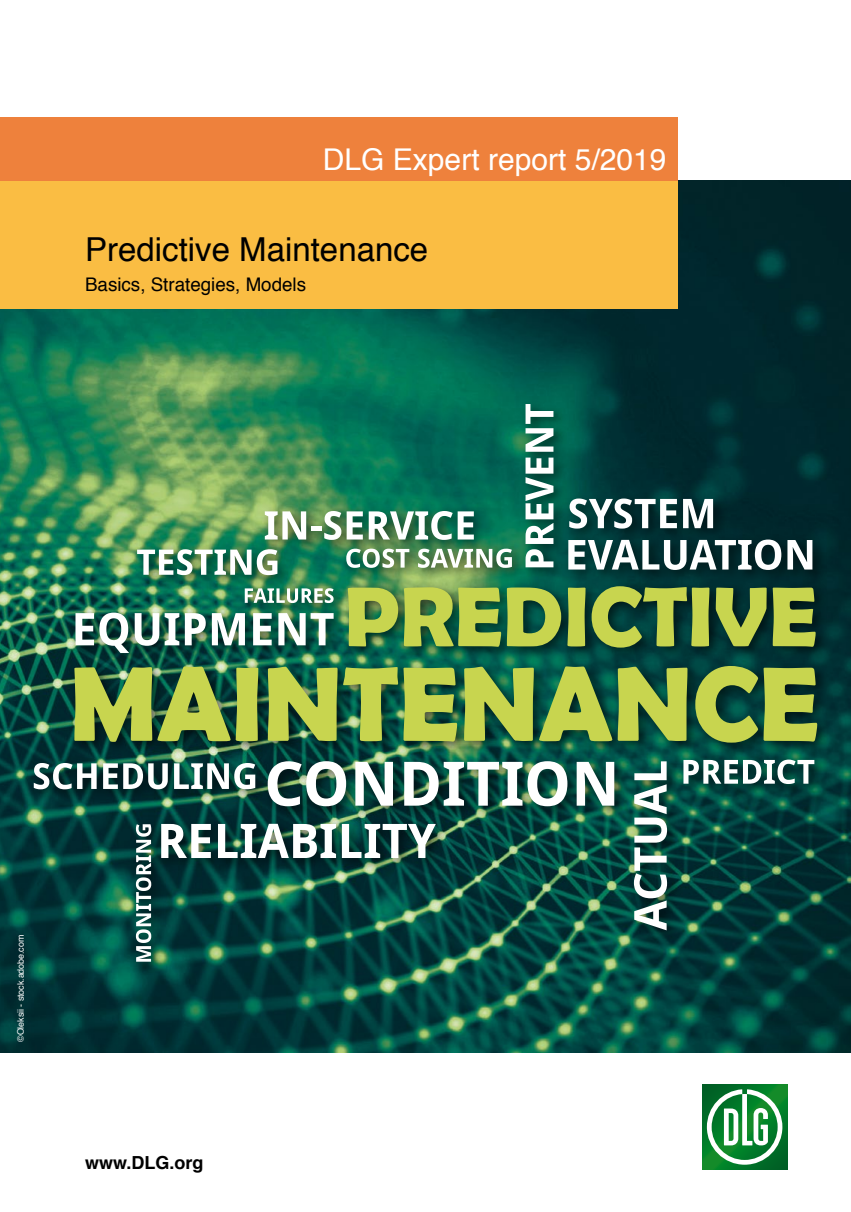
<style>
.page{position:relative;width:851px;height:1212px;background:#fff}
.page>*{position:absolute;margin:0;border:0;box-sizing:border-box;transform-origin:0 0}
.HEadlines_Titelseite{font:33px "Helvetica";color:#000}
.HEadlines_Titelseite-2{font:30px "Helvetica";color:#fff}
.HEadlines_Titelseite-3{font:18.75px "Helvetica";color:#000}
.t1{font:700 18px "Helvetica";color:#000}
.Foto{font:9px "Helvetica";letter-spacing:-.01em;color:#fff}
</style>
<div class="page">
<img style="left:0;top:181px;width:850px;height:871px">
<svg style="left:702px;top:1084px;width:85px;height:85px"></svg>
<svg style="left:706px;top:1089px;width:76px;height:76px"></svg>
<div style="left:0;top:117px;width:677px;height:64px;background:#ee813c"></div>
<div style="left:0;top:181px;width:677px;height:127px;background:#fabd43"></div>
<div style="left:29px;top:399px;width:801px;height:577px;background:#000;opacity:.6"></div>
<svg style="left:347px;top:588px;width:51px;height:58px;background:#94b14b"></svg>
<svg style="left:404px;top:587px;width:97px;height:60px;background:#95b149"></svg>
<svg style="left:507px;top:587px;width:54px;height:59px;background:#89a849"></svg>
<svg style="left:567px;top:588px;width:18px;height:58px"></svg>
<svg style="left:591px;top:586px;width:118px;height:62px;background:#6e8d43"></svg>
<svg style="left:715px;top:588px;width:51px;height:58px;background:#779041"></svg>
<svg style="left:772px;top:588px;width:43px;height:59px;background:#9a4"></svg>
<svg style="left:683px;top:759px;width:131px;height:25px"></svg>
<svg style="left:568px;top:539px;width:213px;height:31px"></svg>
<svg style="left:787px;top:540px;width:25px;height:29px"></svg>
<svg style="left:161px;top:824px;width:50px;height:34px"></svg>
<svg style="left:218px;top:824px;width:118px;height:34px"></svg>
<svg style="left:342px;top:824px;width:94px;height:34px"></svg>
<img style="left:74px;top:666px;width:156px;height:76px">
<svg style="left:236px;top:668px;width:22px;height:73px;background:#bfcd4d"></svg>
<svg style="left:268px;top:667px;width:69px;height:74px;background:#98b24b"></svg>
<svg style="left:343px;top:667px;width:114px;height:75px;background:#7ea14a"></svg>
<svg style="left:464px;top:667px;width:69px;height:74px;background:#95b34c"></svg>
<svg style="left:539px;top:666px;width:148px;height:75px;background:#7b9f49"></svg>
<svg style="left:695px;top:666px;width:122px;height:77px;background:#7a9744"></svg>
<img style="left:633px;top:761px;width:34px;height:169px">
<svg style="left:525px;top:458px;width:28px;height:109px"></svg>
<svg style="left:525px;top:404px;width:28px;height:48px"></svg>
<svg style="left:137px;top:549px;width:114px;height:26px"></svg>
<svg style="left:257px;top:549px;width:20px;height:26px"></svg>
<svg style="left:245px;top:588px;width:88px;height:15px"></svg>
<svg style="left:268px;top:761px;width:78px;height:45px"></svg>
<svg style="left:355px;top:762px;width:38px;height:44px"></svg>
<img style="left:404px;top:761px;width:163px;height:45px">
<svg style="left:576px;top:762px;width:38px;height:44px"></svg>
<svg style="left:346px;top:549px;width:63px;height:19px"></svg>
<svg style="left:418px;top:549px;width:94px;height:19px"></svg>
<svg style="left:34px;top:763px;width:63px;height:26px"></svg>
<svg style="left:103px;top:763px;width:65px;height:26px"></svg>
<svg style="left:174px;top:763px;width:81px;height:26px"></svg>
<svg style="left:75px;top:613px;width:54px;height:40px"></svg>
<svg style="left:135px;top:613px;width:24px;height:33px"></svg>
<svg style="left:165px;top:613px;width:14px;height:32px"></svg>
<svg style="left:185px;top:613px;width:21px;height:32px"></svg>
<svg style="left:212px;top:613px;width:33px;height:32px"></svg>
<svg style="left:253px;top:613px;width:18px;height:32px"></svg>
<svg style="left:278px;top:613px;width:55px;height:32px"></svg>
<svg style="left:136px;top:824px;width:15px;height:138px"></svg>
<svg style="left:265px;top:511px;width:41px;height:28px"></svg>
<div style="left:311px;top:526px;width:10px;height:5px;background:#fff"></div>
<svg style="left:324px;top:511px;width:150px;height:29px"></svg>
<svg style="left:569px;top:498px;width:107px;height:31px"></svg>
<svg style="left:683px;top:499px;width:30px;height:29px"></svg>
<p class="HEadlines_Titelseite-2" style="left:323px;top:136px;width:345px">DLG Expert report 5/2019</p>
<p class="HEadlines_Titelseite" style="left:85px;top:224px;width:344px">Predictive Maintenance</p>
<p class="HEadlines_Titelseite-3" style="left:85px;top:270px;width:222px">Basics, Strategies, Models</p>
<p class="Foto" style="left:14px;top:1042px;width:109px;rotate:-90deg">©Oleksii - stock.adobe.com</p>
<p class="t1" style="left:85px;top:1148px;width:120px">www.DLG.org</p>
</div>
